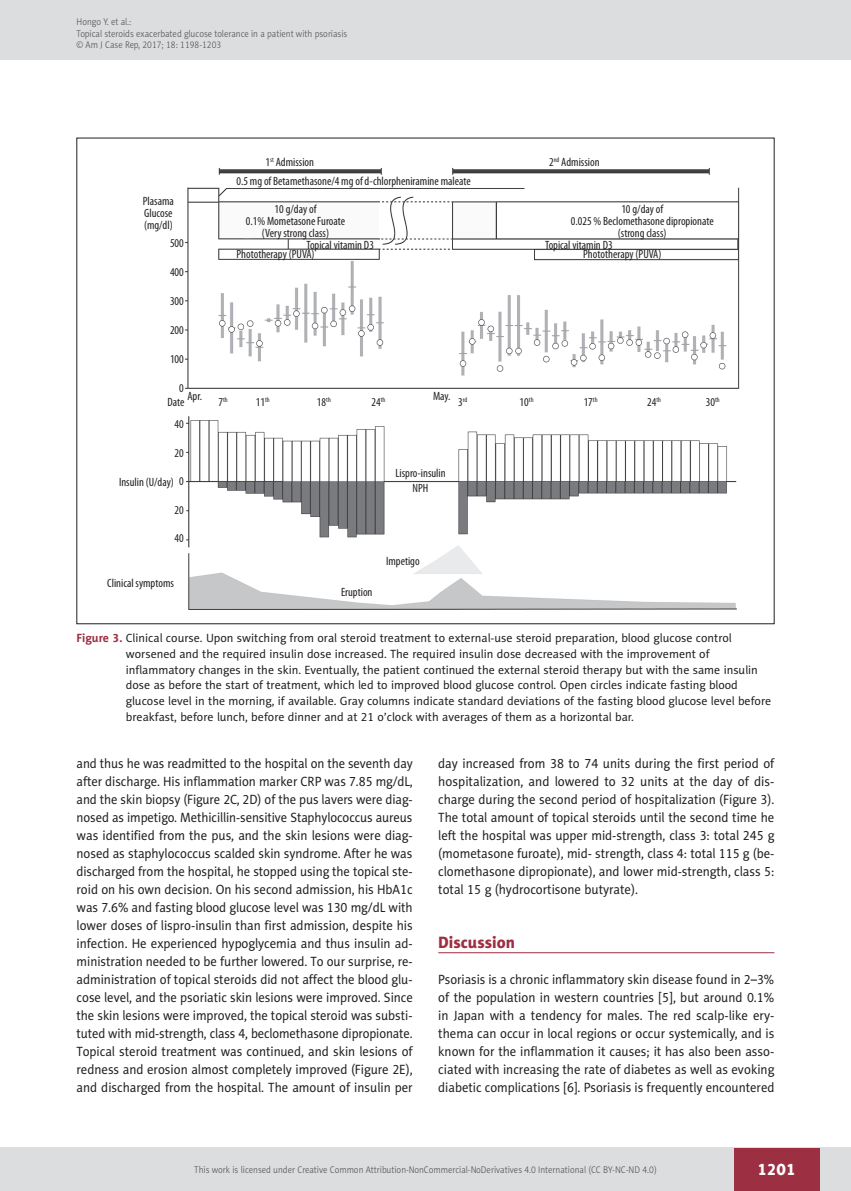
<style>
.page{position:relative;width:851px;height:1191px;background:#fff}
.page>*{position:absolute;margin:0;border:0;box-sizing:border-box;transform-origin:0 0}
.AJCR_Headline_1{font:16.5px "Naomi Sans EFN Heavy";color:#9d2f42}
.t1{font:16.5px "Naomi Sans EFN Heavy";color:#fff}
.AJCR_Body{font:13.5px/18px "Naomi Sans EFN";color:#231f20;text-align:justify;scale:.94 1}
.AJCR_Body-2{font:13.5px/18px "Naomi Sans EFN";color:#231f20;text-align:justify;scale:.95 1}
.AJCR_Rycina_tytul{font:12px/15.8px "Naomi Sans EFN";color:#231f20}
.t2{font:condensed 12px/12px "Myriad Pro";color:#231f20;text-align:center}
.t3{font:9.75px/11.2px "Naomi Sans EFN Light";color:#57585a;scale:.9 1}
.t4{font:condensed 7.05px "Myriad Pro";color:#231f20}
.s1{font-size:12px}
.s2{font-weight:700;color:#9d2f42}
</style>
<div class="page">
<hr style="left:438px;top:952px;width:336px;height:1px;background:#9d2f42">
<img style="left:185px;top:167px;width:555px;height:443px">
<div style="left:0;top:1148px;width:850px;height:43px;background:#dcdddf"></div>
<div style="left:733px;top:1147px;width:86px;height:43px;background:#9d2f42"></div>
<div style="left:0;top:0;width:850px;height:60px;background:#dcdddf"></div>
<p class="t3" style="left:77px;top:16px;width:302px">Hongo Y. et al.:<br>Topical steroids exacerbated glucose tolerance in a patient with psoriasis © Am J Case Rep, 2017; 18: 1198-1203</p>
<p class="t2" style="left:265px;top:156px;width:50px">1<sup>st</sup> Admission</p>
<p class="t2" style="left:549px;top:156px;width:52px">2<sup>nd</sup> Admission</p>
<p class="t2" style="left:236px;top:175px;width:236px">0.5 mg of Betamethasone/4 mg of d-chlorpheniramine maleate</p>
<p class="t2" style="left:143px;top:195px;width:33px;text-align:justify">Plasama Glucose (mg/dl)</p>
<p class="t2" style="left:246px;top:203px;width:101px">10 g/day of<br>0.1% Mometasone Furoate (Very strong class)</p>
<p class="t2" style="left:621px;top:203px;width:43px">10 g/day of</p>
<p class="t2" style="left:570px;top:215px;width:144px">0.025 % Beclomethasone dipropionate</p>
<p class="t2" style="left:617px;top:227px;width:50px">(strong class)</p>
<p class="t2" style="left:545px;top:239px;width:69px">Topical vitamin D3</p>
<p class="t2" style="left:583px;top:248px;width:80px">Phototherapy (PUVA)</p>
<p class="t2" style="left:170px;top:237px;width:15px">500</p>
<p class="t2" style="left:170px;top:266px;width:15px">400</p>
<p class="t2" style="left:170px;top:295px;width:15px">300</p>
<p class="t2" style="left:170px;top:324px;width:15px">200</p>
<p class="t2" style="left:170px;top:353px;width:15px">100</p>
<p class="t2" style="left:179px;top:382px;width:6px">0</p>
<p class="t2" style="left:236px;top:240px;width:139px;line-height:9.4px;text-align:left;text-indent:70px">Topical vitamin D3<br>Phototherapy (PUVA)</p>
<p class="t2" style="left:187px;top:390px;width:16px">Apr.</p>
<p class="t4" style="left:458px;top:395px;width:11px"><span class="s1">3</span>rd</p>
<p class="t2" style="left:519px;top:396px;width:15px">10<sup>th</sup></p>
<p class="t2" style="left:583px;top:396px;width:15px">17<sup>th</sup></p>
<p class="t2" style="left:647px;top:396px;width:15px">24<sup>th</sup></p>
<p class="t2" style="left:705px;top:396px;width:11px">30</p>
<p class="t2" style="left:433px;top:390px;width:19px">May.</p>
<p class="t4" style="left:715px;top:395px;width:6px">th</p>
<p class="t2" style="left:167px;top:396px;width:18px">Date</p>
<p class="t4" style="left:218px;top:395px;width:11px"><span class="s1">7</span>th</p>
<p class="t2" style="left:256px;top:396px;width:15px">11<sup>th</sup></p>
<p class="t2" style="left:317px;top:396px;width:15px">18<sup>th</sup></p>
<p class="t2" style="left:371px;top:396px;width:15px">24<sup>th</sup></p>
<p class="t2" style="left:175px;top:418px;width:11px">40</p>
<p class="t2" style="left:175px;top:447px;width:11px">20</p>
<p class="t2" style="left:119px;top:476px;width:66px">Insulin (U/day) 0</p>
<p class="t2" style="left:175px;top:504px;width:11px">20</p>
<p class="t2" style="left:175px;top:532px;width:11px">40</p>
<p class="t2" style="left:107px;top:577px;width:68px">Clinical symptoms</p>
<p class="t2" style="left:395px;top:466px;width:52px;line-height:15px">Lispro-insulin<br>NPH</p>
<p class="t2" style="left:341px;top:586px;width:33px">Eruption</p>
<p class="t2" style="left:386px;top:555px;width:35px">Impetigo</p>
<p class="AJCR_Rycina_tytul" style="left:126px;top:630px;width:647px;text-indent:-49px"><span class="s2">Figure 3.</span> Clinical course. Upon switching from oral steroid treatment to external-use steroid preparation, blood glucose control worsened and the required insulin dose increased. The required insulin dose decreased with the improvement of inflammatory changes in the skin. Eventually, the patient continued the external steroid therapy but with the same insulin dose as before the start of treatment, which led to improved blood glucose control. Open circles indicate fasting blood glucose level in the morning, if available. Gray columns indicate standard deviations of the fasting blood glucose level before breakfast, before lunch, before dinner and at 21 o’clock with averages of them as a horizontal bar.</p>
<p class="AJCR_Body" style="left:77px;top:754px;width:359px">and thus he was readmitted to the hospital on the seventh day after discharge. His inflammation marker CRP was 7.85 mg/dL, and the skin biopsy (Figure 2C, 2D) of the pus lavers were diag&shy;nosed as impetigo. Methicillin-sensitive Staphylococcus aureus was identified from the pus, and the skin lesions were diag&shy;nosed as staphylococcus scalded skin syndrome. After he was discharged from the hospital, he stopped using the topical ste&shy;roid on his own decision. On his second admission, his HbA1c was 7.6% and fasting blood glucose level was 130 mg/dL with lower doses of lispro-insulin than first admission, despite his infection. He experienced hypoglycemia and thus insulin ad&shy;ministration needed to be further lowered. To our surprise, re&shy;administration of topical steroids did not affect the blood glu&shy;cose level, and the psoriatic skin lesions were improved. Since the skin lesions were improved, the topical steroid was substi&shy;tuted with mid-strength, class 4, beclomethasone dipropionate.<br>Topical steroid treatment was continued, and skin lesions of redness and erosion almost completely improved (Figure 2E), and discharged from the hospital. The amount of insulin per</p>
<p class="AJCR_Body-2" style="left:438px;top:754px;width:355px">day increased from 38 to 74 units during the first period of hospitalization, and lowered to 32 units at the day of dis&shy;charge during the second period of hospitalization (Figure 3).<br>The total amount of topical steroids until the second time he left the hospital was upper mid-strength, class 3: total 245 g (mometasone furoate), mid- strength, class 4: total 115 g (be&shy;clomethasone dipropionate), and lower mid-strength, class 5: total 15 g (hydrocortisone butyrate).</p>
<p class="AJCR_Headline_1" style="left:438px;top:932px;width:78px">Discussion</p>
<p class="AJCR_Body" style="left:438px;top:970px;width:359px">Psoriasis is a chronic inflammatory skin disease found in 2–3% of the population in western countries [5], but around 0.1% in Japan with a tendency for males. The red scalp-like ery&shy;thema can occur in local regions or occur systemically, and is known for the inflammation it causes; it has also been asso&shy;ciated with increasing the rate of diabetes as well as evoking diabetic complications [6]. Psoriasis is frequently encountered</p>
<p class="t3" style="left:194px;top:1164px;width:515px">This work is licensed under Creative Common Attribution-NonCommercial-NoDerivatives 4.0 International (CC BY-NC-ND 4.0)</p>
<p class="t1" style="left:757px;top:1159px;width:40px">1201</p>
</div>
